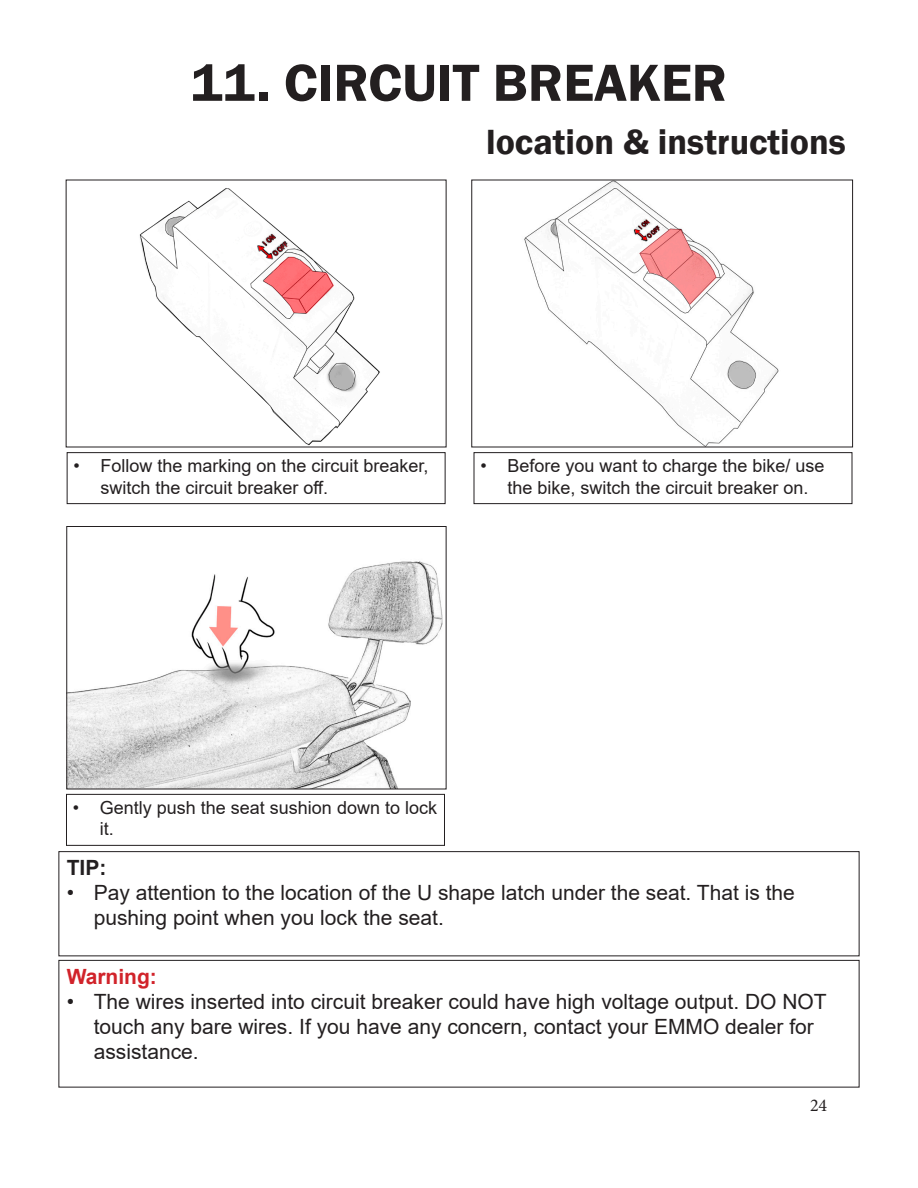
<style>
.page{position:relative;width:918px;height:1188px;background:#fff}
.page>*{position:absolute;margin:0;border:0;box-sizing:border-box;transform-origin:0 0}
.Franklin_Title{font:600 54px "Franklin Gothic";color:#231f20}
.Franklin_Title-2{font:600 36px "Franklin Gothic";color:#231f20}
.t1{font:21px/25.2px "Arial";color:#231f20}
.Arial_regular_18pt_2{font:700 21px "Arial";color:#d1232a}
.Arial_regular_18pt_2-2{font:700 21px "Arial";color:#231f20}
.t2{font:18px/21.6px "Arial";color:#231f20}
.t3{font:18px "Minion Pro";color:#231f20}
</style>
<div class="page">
<img style="left:68px;top:561px;width:375px;height:226px">
<div style="left:66px;top:526px;width:381px;height:263px;border:1px solid #231f20"></div>
<img style="left:139px;top:188px;width:241px;height:257px">
<img style="left:524px;top:182px;width:255px;height:263px">
<div style="left:471px;top:180px;width:382px;height:267px;border:1px solid #231f20"></div>
<div style="left:58px;top:960px;width:802px;height:128px;border:1px solid #231f20"></div>
<div style="left:67px;top:452px;width:379px;height:52px;border:1px solid #231f20"></div>
<div style="left:474px;top:452px;width:378px;height:52px;border:1px solid #231f20"></div>
<div style="left:66px;top:794px;width:379px;height:52px;border:1px solid #231f20"></div>
<div style="left:58px;top:851px;width:802px;height:105px;border:1px solid #231f20"></div>
<p class="Franklin_Title" style="left:191px;top:50px;width:538px">11. CIRCUIT BREAKER</p>
<p class="Franklin_Title-2" style="left:486px;top:120px;width:361px">location &amp; instructions</p>
<p class="t2" style="left:100px;top:455px;width:330px;text-indent:-27px">• Follow the marking on the circuit breaker, switch the circuit breaker off.</p>
<p class="t2" style="left:507px;top:455px;width:319px;text-indent:-27px">• Before you want to charge the bike/ use the bike, switch the circuit breaker on.</p>
<p class="t2" style="left:100px;top:797px;width:339px;text-indent:-27px">• Gently push the seat sushion down to lock it.</p>
<p class="Arial_regular_18pt_2-2" style="left:67px;top:853px;width:41px">TIP:</p>
<p class="t1" style="left:94px;top:880px;width:703px;text-indent:-27px">• Pay attention to the location of the U shape latch under the seat. That is the pushing point when you lock the seat.</p>
<p class="Arial_regular_18pt_2" style="left:67px;top:961px;width:92px">Warning:</p>
<p class="t1" style="left:94px;top:989px;width:734px;text-indent:-27px">• The wires inserted into circuit breaker could have high voltage output. DO NOT touch any bare wires. If you have any concern, contact your EMMO dealer for assistance.</p>
<p class="t3" style="left:810px;top:1093px;width:19px">24</p>
</div>
